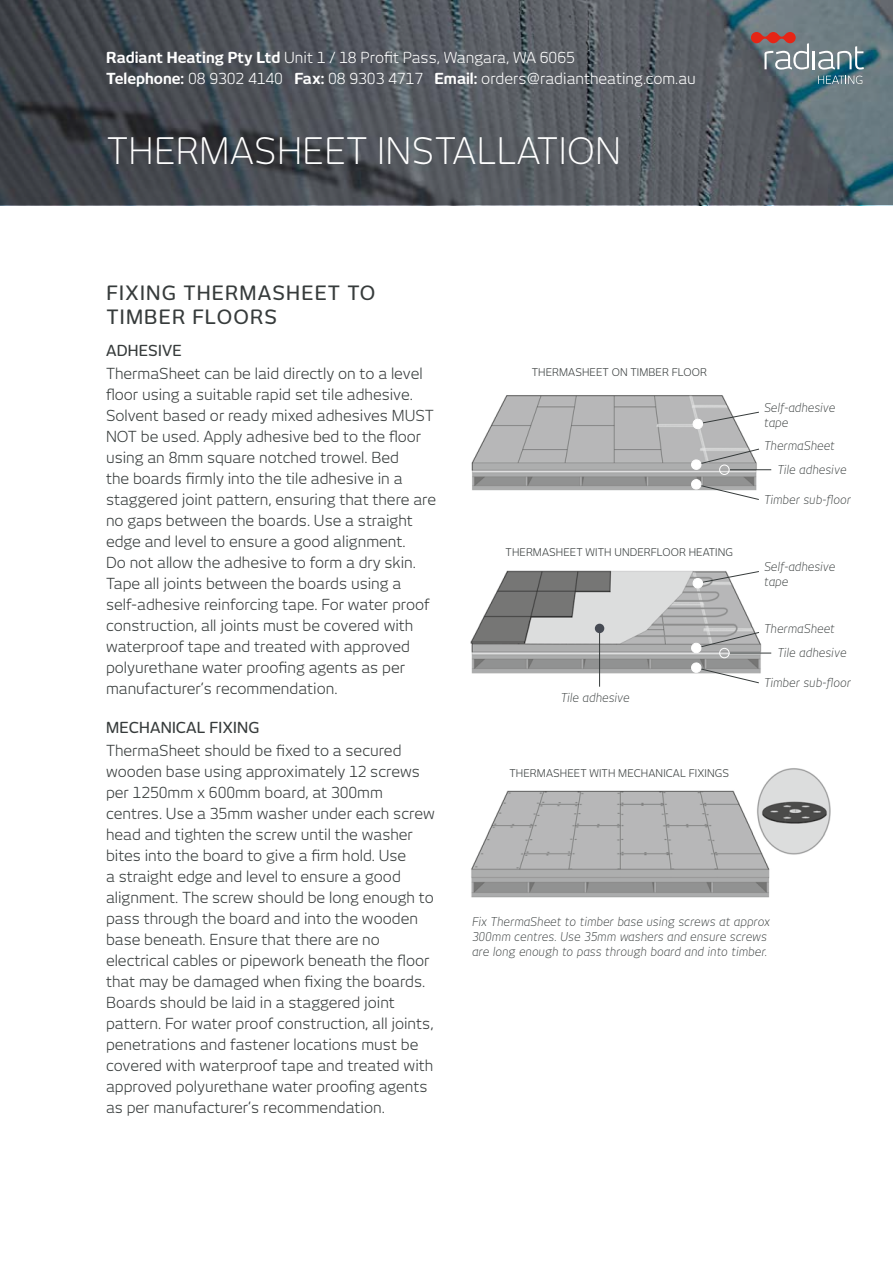
<style>
.page{position:relative;width:893px;height:1263px;background:#fff}
.page>*{position:absolute;margin:0;border:0;box-sizing:border-box;transform-origin:0 0}
.t1{font:300 36px "New June";letter-spacing:.01em;color:#fff}
.t2{font:500 19.5px/23.4px "New June";letter-spacing:.06em;color:#363b3b}
.t3{font:15px/21px "New June";color:#363b3b}
.t4{font:15px/21px "New June";color:#fff}
.t5{font:500 15px "New June";letter-spacing:.01em;color:#363b3b}
.t6{font:italic 300 12px/15px "New June";color:#363b3b}
.t7{font:10.5px "New June";letter-spacing:.01em;color:#363b3b}
.s1{font-weight:700}
</style>
<div class="page">
<img style="left:0;top:0;width:893px;height:205px">
<svg style="left:818px;top:76px;width:44px;height:8px"></svg>
<svg style="left:818px;top:46px;width:46px;height:24px"></svg>
<hr style="left:812px;top:51px;width:3px;height:18px;background:#fff">
<svg style="left:751px;top:32px;width:58px;height:38px;background:#8e7b7d"></svg>
<img style="left:471px;top:395px;width:301px;height:96px">
<svg style="left:695px;top:411px;width:65px;height:14px"></svg>
<div style="left:693px;top:419px;width:10px;height:10px;background:#fff;border-radius:4px"></div>
<div style="left:692px;top:418px;width:11px;height:11px;border:1px solid #fff;border-radius:4px"></div>
<svg style="left:691px;top:448px;width:69px;height:22px"></svg>
<hr style="left:730px;top:469px;width:41px;height:1px;background:#363b3b">
<div style="left:719px;top:465px;width:10px;height:10px;border:1px solid #fff;border-radius:50%"></div>
<svg style="left:691px;top:479px;width:69px;height:21px"></svg>
<img style="left:470px;top:570px;width:300px;height:117px">
<hr style="left:599px;top:633px;width:1px;height:54px;background:#363b3b">
<div style="left:595px;top:624px;width:9px;height:9px;background:#464a53;border-radius:50%"></div>
<svg style="left:695px;top:571px;width:65px;height:13px"></svg>
<div style="left:693px;top:578px;width:10px;height:10px;background:#fff;border-radius:4px"></div>
<div style="left:692px;top:578px;width:11px;height:11px;border:1px solid #fff;border-radius:4px"></div>
<svg style="left:691px;top:631px;width:69px;height:22px"></svg>
<hr style="left:730px;top:653px;width:41px;height:1px;background:#363b3b">
<div style="left:719px;top:648px;width:10px;height:10px;border:1px solid #fff;border-radius:50%"></div>
<svg style="left:691px;top:662px;width:69px;height:22px"></svg>
<img style="left:471px;top:768px;width:360px;height:130px">
<p class="t4" style="left:106px;top:47px;width:591px"><span class="s1">Radiant Heating Pty Ltd</span> Unit 1 / 18 Profit Pass, Wangara, WA 6065<br><span class="s1">Telephone:</span> 08 9302 4140 <span class="s1">Fax:</span> 08 9303 4717 <span class="s1">Email:</span> orders@radiantheating.com.au</p>
<h1 class="t1" style="left:107px;top:129px;width:516px">THERMASHEET INSTALLATION</h1>
<h2 class="t2" style="left:106px;top:281px;width:270px">FIXING THERMASHEET TO<br>TIMBER FLOORS</h2>
<p class="t5" style="left:106px;top:342px;width:77px">ADHESIVE</p>
<p class="t3" style="left:106px;top:362px;width:332px">ThermaSheet can be laid directly on to a level floor using a suitable rapid set tile adhesive.<br>Solvent based or ready mixed adhesives MUST NOT be used. Apply adhesive bed to the floor using an 8mm square notched trowel. Bed<br>the boards firmly into the tile adhesive in a staggered joint pattern, ensuring that there are no gaps between the boards. Use a straight edge and level to ensure a good alignment.<br>Do not allow the adhesive to form a dry skin.<br>Tape all joints between the boards using a self-adhesive reinforcing tape. For water proof construction, all joints must be covered with waterproof tape and treated with approved polyurethane water proofing agents as per manufacturer’s recommendation.</p>
<p class="t5" style="left:106px;top:719px;width:155px">MECHANICAL FIXING</p>
<p class="t3" style="left:106px;top:740px;width:330px">ThermaSheet should be fixed to a secured wooden base using approximately 12 screws per 1250mm x 600mm board, at 300mm centres. Use a 35mm washer under each screw head and tighten the screw until the washer bites into the board to give a firm hold. Use<br>a straight edge and level to ensure a good alignment. The screw should be long enough to pass through the board and into the wooden base beneath. Ensure that there are no electrical cables or pipework beneath the floor that may be damaged when fixing the boards.<br>Boards should be laid in a staggered joint pattern. For water proof construction, all joints, penetrations and fastener locations must be covered with waterproof tape and treated with approved polyurethane water proofing agents as per manufacturer’s recommendation.</p>
<p class="t7" style="left:532px;top:366px;width:177px">THERMASHEET ON TIMBER FLOOR</p>
<p class="t7" style="left:506px;top:546px;width:229px">THERMASHEET WITH UNDERFLOOR HEATING</p>
<p class="t6" style="left:561px;top:690px;width:71px">Tile adhesive</p>
<p class="t7" style="left:509px;top:767px;width:221px">THERMASHEET WITH MECHANICAL FIXINGS</p>
<p class="t6" style="left:764px;top:400px;width:73px">Self-adhesive tape</p>
<p class="t6" style="left:777px;top:433px;width:71px;line-height:24px;text-indent:-13px">ThermaSheet<br>Tile adhesive</p>
<p class="t6" style="left:764px;top:492px;width:88px">Timber sub-floor</p>
<p class="t6" style="left:764px;top:559px;width:73px">Self-adhesive tape</p>
<p class="t6" style="left:777px;top:617px;width:71px;line-height:24px;text-indent:-13px">ThermaSheet<br>Tile adhesive</p>
<p class="t6" style="left:764px;top:675px;width:88px">Timber sub-floor</p>
<p class="t6" style="left:472px;top:914px;width:300px">Fix ThermaSheet to timber base using screws at approx<br>300mm centres. Use 35mm washers and ensure screws are long enough to pass through board and into timber.</p>
</div>
